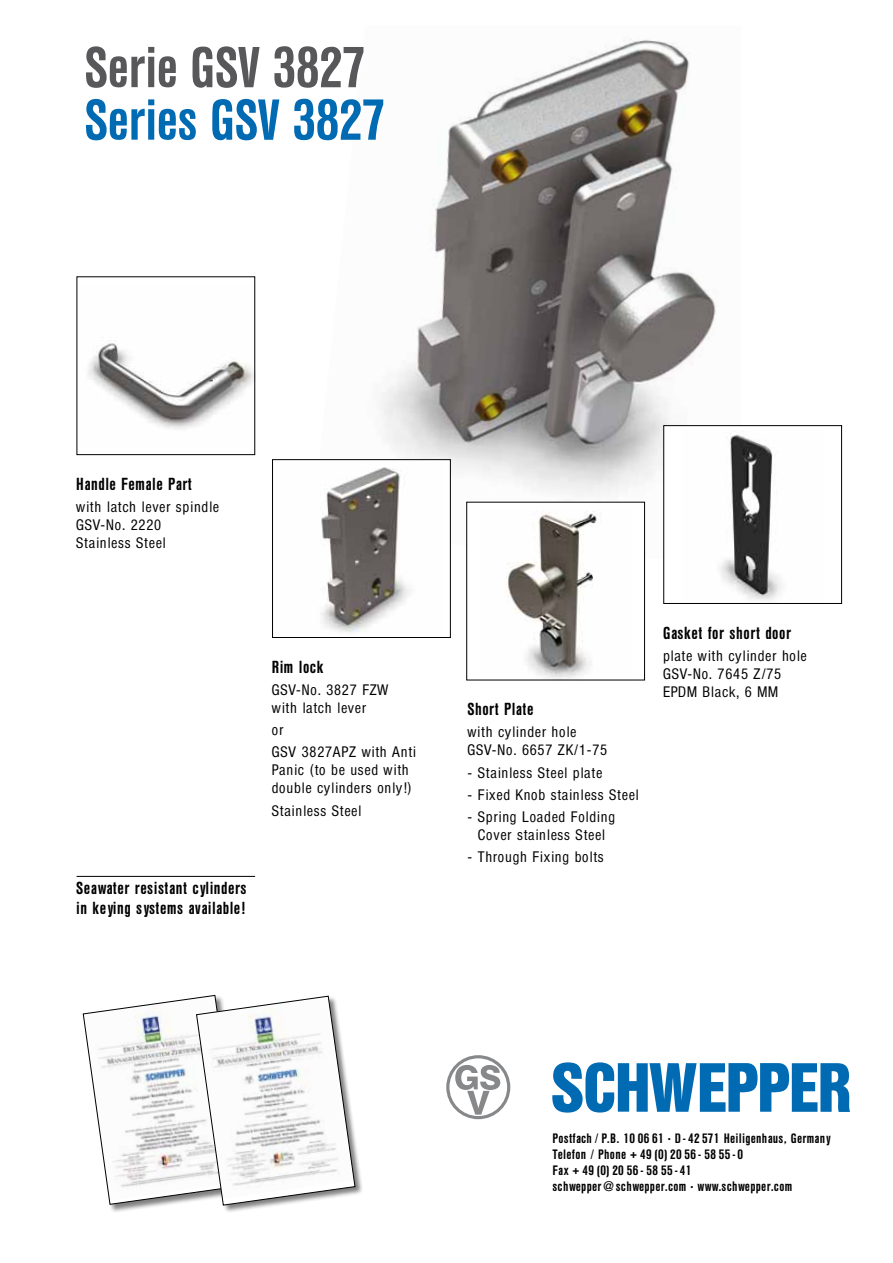
<style>
.page{position:relative;width:893px;height:1263px;background:#fff}
.page>*{position:absolute;margin:0;border:0;box-sizing:border-box;transform-origin:0 0}
.t1{font:57px "Hel Con Med";letter-spacing:.025em;color:#006ab3}
.t2{font:57px "Hel Con Med";letter-spacing:.025em;color:#58585a}
.t3{font:17.25px/20.4px "Hel Con Med";letter-spacing:.06em;color:#000}
.t4{font:15px/18px "Hel Con Lig";letter-spacing:.08em;color:#000}
.t5{font:13.5px/15.9px "Hel Con Med";letter-spacing:.06em;color:#000}
</style>
<div class="page">
<img style="left:380px;top:39px;width:336px;height:520px">
<svg style="left:552px;top:1062px;width:298px;height:50px"></svg>
<svg style="left:448px;top:1057px;width:61px;height:60px"></svg>
<div style="left:446px;top:1055px;width:64px;height:64px;border:3px solid #87888a;border-radius:50%"></div>
<svg style="left:455px;top:1065px;width:45px;height:50px"></svg>
<div style="left:82px;top:995px;width:168px;height:218px;background:#000;opacity:.5"></div>
<div style="left:196px;top:995px;width:167px;height:218px;background:#000;opacity:.5"></div>
<svg style="left:83px;top:995px;width:273px;height:211px"></svg>
<hr style="left:77px;top:876px;width:178px;height:1px;background:#000">
<img style="left:88px;top:337px;width:165px;height:92px">
<div style="left:273px;top:460px;width:177px;height:177px;background:#fff"></div>
<img style="left:321px;top:467px;width:89px;height:166px">
<div style="left:272px;top:459px;width:179px;height:179px;border:1px solid #000"></div>
<div style="left:467px;top:502px;width:178px;height:178px;background:#fff"></div>
<img style="left:506px;top:512px;width:91px;height:166px">
<div style="left:466px;top:502px;width:179px;height:178px;border:1px solid #000"></div>
<div style="left:664px;top:426px;width:178px;height:177px;background:#fff"></div>
<img style="left:720px;top:431px;width:62px;height:170px">
<div style="left:663px;top:425px;width:179px;height:179px;border:1px solid #000"></div>
<h1 class="t2" style="left:86px;top:36px;width:281px">Serie GSV 3827</h1>
<h1 class="t1" style="left:86px;top:89px;width:301px">Series GSV 3827</h1>
<p class="t3" style="left:77px;top:474px;width:117px">Handle Female Part</p>
<p class="t4" style="left:77px;top:498px;width:144px">with latch lever spindle<br>GSV-No. 2220<br>Stainless Steel</p>
<p class="t3" style="left:272px;top:657px;width:53px">Rim lock</p>
<p class="t4" style="left:272px;top:681px;width:118px">GSV-No. 3827 FZW with latch lever</p>
<p class="t4" style="left:272px;top:719px;width:145px;line-height:22.2px">or<br>GSV 3827APZ with Anti</p>
<p class="t4" style="left:272px;top:761px;width:141px">Panic (to be used with double cylinders only!)</p>
<p class="t4" style="left:272px;top:801px;width:91px">Stainless Steel</p>
<p class="t3" style="left:77px;top:878px;width:171px">Seawater resistant cylinders in keying systems available!</p>
<p class="t3" style="left:468px;top:699px;width:67px">Short Plate</p>
<p class="t4" style="left:468px;top:723px;width:141px">with cylinder hole<br>GSV-No. 6657 ZK/1-75</p>
<p class="t4" style="left:468px;top:763px;width:136px">- Stainless Steel plate</p>
<p class="t4" style="left:468px;top:786px;width:172px">- Fixed Knob stainless Steel</p>
<p class="t4" style="left:468px;top:808px;width:149px;text-align:center">- Spring Loaded Folding<br>Cover stainless Steel</p>
<p class="t4" style="left:468px;top:848px;width:137px">- Through Fixing bolts</p>
<p class="t3" style="left:663px;top:623px;width:129px">Gasket for short door</p>
<p class="t4" style="left:663px;top:647px;width:145px">plate with cylinder hole<br>GSV-No. 7645 Z/75<br>EPDM Black, 6 MM</p>
<p class="t5" style="left:553px;top:1130px;width:279px">Postfach / P.B. 10 06 61 · D-42 571 Heiligenhaus, Germany Telefon / Phone + 49 (0) 20 56- 58 55-0<br>Fax + 49 (0) 20 56- 58 55-41<br>schwepper@schwepper.com · www.schwepper.com</p>
</div>
